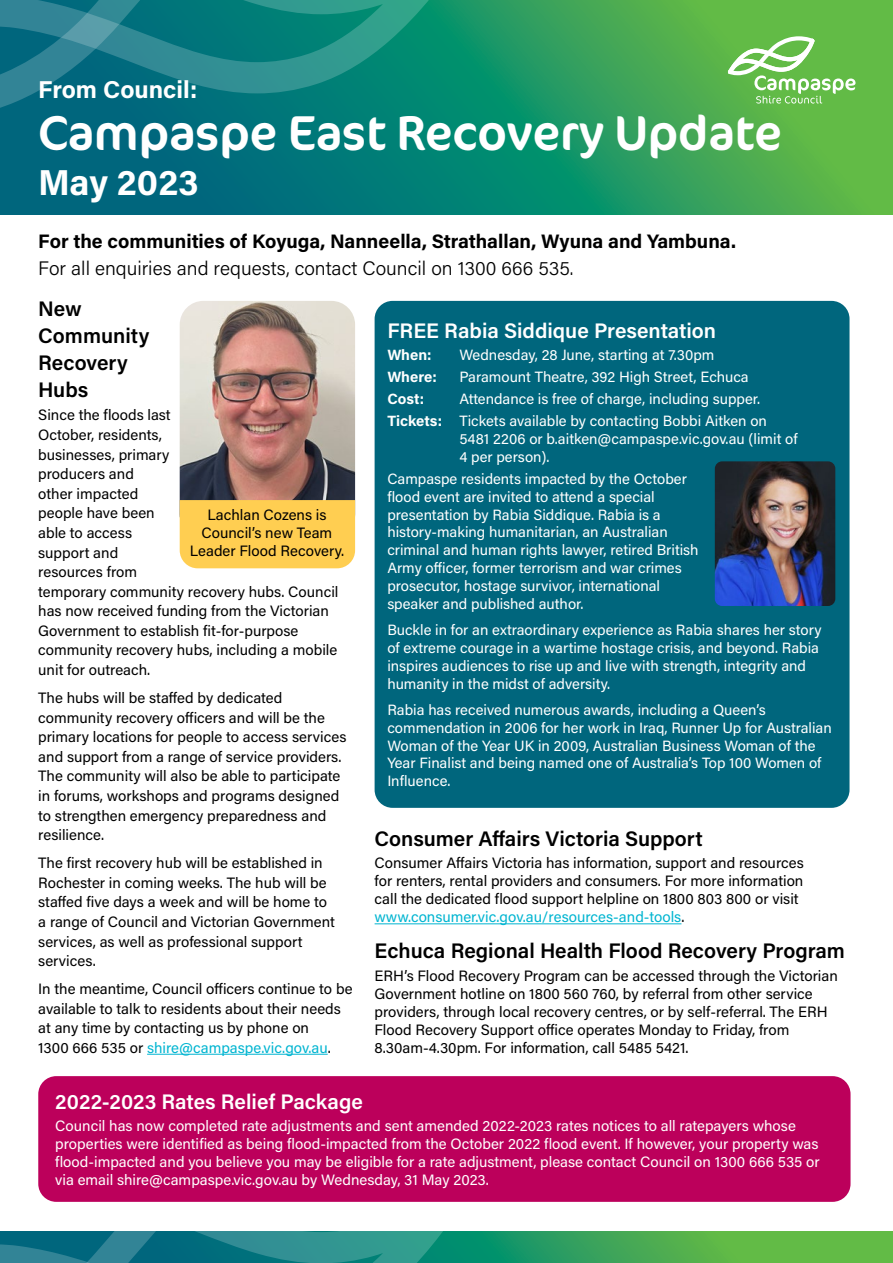
<style>
.page{position:relative;width:893px;height:1263px;background:#fff}
.page>*{position:absolute;margin:0;border:0;box-sizing:border-box;transform-origin:0 0}
.t1{font:49.2px "Cocon Pro";color:#fff}
.t2{font:700 36px "Acumin Pro";letter-spacing:.005em;color:#fff}
.t3{font:700 24.45px "Acumin Pro";color:#fff}
.t4{font:600 21px/26.7px "Acumin Pro";color:#000}
.t5{font:600 21px "Acumin Pro";color:#fff}
.t6{font:700 19.5px "Acumin Pro";color:#000}
.t7{font:300 19.5px "Acumin Pro";color:#000}
.t8{font:15px/19.6px "Acumin Pro";color:#000}
.t9{font:15px/18px "Acumin Pro";color:#fff}
.t10{font:14.85px/17.9px "Acumin Pro";color:#fff}
.t11{font:700 14.85px "Acumin Pro";color:#fff}
.s1{color:#00b5d1}
.s2{font-weight:700}
</style>
<div class="page">
<svg style="left:511px;top:1231px;width:382px;height:32px;background:#4eaf50"></svg>
<svg style="left:0;top:1231px;width:511px;height:32px;background:#198385"></svg>
<svg style="left:0;top:0;width:893px;height:215px;background:#249165"></svg>
<svg style="left:0;top:0;width:511px;height:120px;background:#11827e"></svg>
<hr style="left:147px;top:1054px;width:181px;height:1px;background:#00b5d1">
<img style="left:180px;top:301px;width:175px;height:199px">
<div style="left:180px;top:500px;width:175px;height:68px;background:#ffce51"></div>
<hr style="left:375px;top:923px;width:306px;height:1px;background:#00b5d1">
<div style="left:375px;top:301px;width:474px;height:507px;background:#00667d;border-radius:18px"></div>
<img style="left:715px;top:461px;width:120px;height:145px">
<div style="left:38px;top:1076px;width:812px;height:126px;background:#bc005b;border-radius:18px"></div>
<svg style="left:663px;top:25px;width:192px;height:79px;background:#70bf5f"></svg>
<h3 class="t3" style="left:38px;top:72px;width:161px">From Council:</h3>
<h1 class="t1" style="left:38px;top:100px;width:745px">Campaspe East Recovery Update</h1>
<h2 class="t2" style="left:38px;top:157px;width:162px">May 2023</h2>
<h3 class="t6" style="left:38px;top:227px;width:699px">For the communities of Koyuga, Nanneella, Strathallan, Wyuna and Yambuna.</h3>
<h3 class="t7" style="left:38px;top:255px;width:537px">For all enquiries and requests, contact Council on 1300 666 535.</h3>
<h3 class="t4" style="left:38px;top:295px;width:113px">New<br>Community<br>Recovery<br>Hubs</h3>
<p class="t8" style="left:38px;top:405px;width:302px">Since the floods last<br>October, residents,<br>businesses, primary<br>producers and<br>other impacted<br>people have been<br>able to access<br>support and<br>resources from<br>temporary community recovery hubs. Council has now received funding from the Victorian<br>Government to establish fit-for-purpose community recovery hubs, including a mobile unit for outreach.</p>
<p class="t8" style="left:38px;top:687px;width:310px">The hubs will be staffed by dedicated community recovery officers and will be the primary locations for people to access services and support from a range of service providers.<br>The community will also be able to participate in forums, workshops and programs designed to strengthen emergency preparedness and resilience.</p>
<p class="t8" style="left:38px;top:852px;width:298px">The first recovery hub will be established in Rochester in coming weeks. The hub will be staffed five days a week and will be home to a range of Council and Victorian Government services, as well as professional support services.</p>
<p class="t8" style="left:38px;top:978px;width:316px">In the meantime, Council officers continue to be available to talk to residents about their needs at any time by contacting us by phone on<br>1300 666 535 or <span class="s1">shire@campaspe.vic.gov.au</span>.</p>
<h3 class="t5" style="left:387px;top:316px;width:330px">FREE Rabia Siddique Presentation</h3>
<p class="t11" style="left:387px;top:344px;width:46px">When:</p>
<p class="t10" style="left:459px;top:345px;width:257px">Wednesday, 28 June, starting at 7.30pm</p>
<p class="t11" style="left:387px;top:366px;width:51px">Where:</p>
<p class="t10" style="left:459px;top:367px;width:291px">Paramount Theatre, 392 High Street, Echuca</p>
<p class="t11" style="left:387px;top:389px;width:38px">Cost:</p>
<p class="t10" style="left:387px;top:387px;width:381px;line-height:22px;text-indent:72px">Attendance is free of charge, including supper.<br><span class="s2">Tickets:</span> Tickets available by contacting Bobbi Aitken on</p>
<p class="t10" style="left:459px;top:429px;width:340px">5481 2206 or b.aitken@campaspe.vic.gov.au (limit of<br>4 per person).</p>
<p class="t10" style="left:387px;top:469px;width:313px">Campaspe residents impacted by the October flood event are invited to attend a special presentation by Rabia Siddique. Rabia is a history-making humanitarian, an Australian criminal and human rights lawyer, retired British Army officer, former terrorism and war crimes prosecutor, hostage survivor, international speaker and published author.</p>
<p class="t10" style="left:387px;top:620px;width:436px">Buckle in for an extraordinary experience as Rabia shares her story of extreme courage in a wartime hostage crisis, and beyond. Rabia inspires audiences to rise up and live with strength, integrity and humanity in the midst of adversity.</p>
<p class="t10" style="left:387px;top:700px;width:446px">Rabia has received numerous awards, including a Queen’s commendation in 2006 for her work in Iraq, Runner Up for Australian Woman of the Year UK in 2009, Australian Business Woman of the Year Finalist and being named one of Australia’s Top 100 Women of Influence.</p>
<p class="t8" style="left:190px;top:505px;width:156px;line-height:18px;text-align:center">Lachlan Cozens is<br>Council’s new Team<br>Leader Flood Recovery.</p>
<h3 class="t4" style="left:375px;top:824px;width:330px">Consumer Affairs Victoria Support</h3>
<p class="t8" style="left:375px;top:853px;width:431px;line-height:18px">Consumer Affairs Victoria has information, support and resources for renters, rental providers and consumers. For more information call the dedicated flood support helpline on 1800 803 800 or visit <span class="s1">www.consumer.vic.gov.au/resources-and-tools</span>.</p>
<h3 class="t4" style="left:375px;top:937px;width:472px">Echuca Regional Health Flood Recovery Program</h3>
<p class="t8" style="left:375px;top:966px;width:465px;line-height:18px">ERH’s Flood Recovery Program can be accessed through the Victorian Government hotline on 1800 560 760, by referral from other service providers, through local recovery centres, or by self-referral. The ERH Flood Recovery Support office operates Monday to Friday, from 8.30am-4.30pm. For information, call 5485 5421.</p>
<h3 class="t5" style="left:55px;top:1086px;width:309px">2022-2023 Rates Relief Package</h3>
<p class="t9" style="left:55px;top:1116px;width:766px">Council has now completed rate adjustments and sent amended 2022-2023 rates notices to all ratepayers whose properties were identified as being flood-impacted from the October 2022 flood event. If however, your property was flood-impacted and you believe you may be eligible for a rate adjustment, please contact Council on 1300 666 535 or via email shire@campaspe.vic.gov.au by Wednesday, 31 May 2023.</p>
</div>
